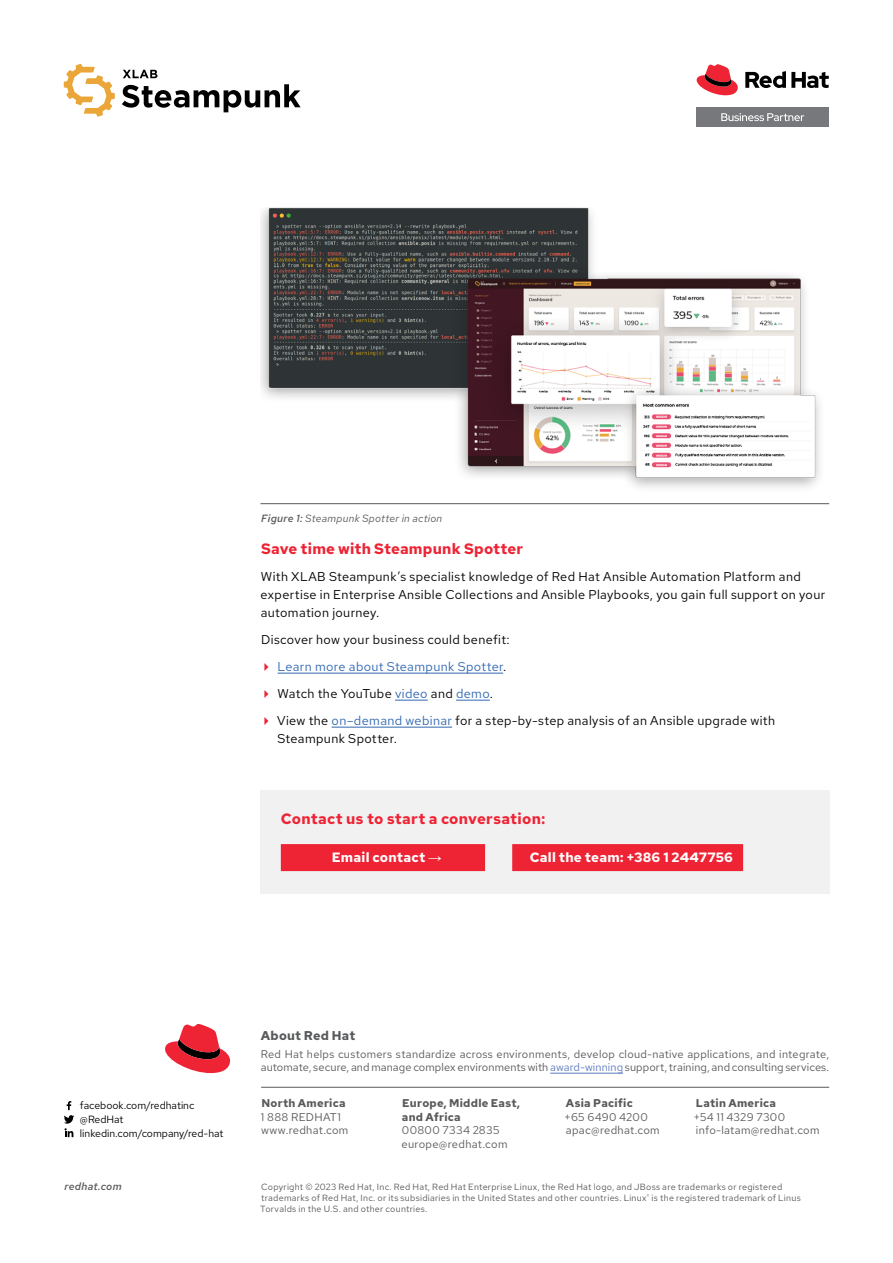
<style>
.page{position:relative;width:893px;height:1263px;background:#fff}
.page>*{position:absolute;margin:0;border:0;box-sizing:border-box;transform-origin:0 0}
.t1{font:700 15px "Red Hat Text";letter-spacing:.015em;color:#ee2435}
.t2{font:700 13.5px "Red Hat Text";letter-spacing:.015em;color:#fff}
.t3{font:12.75px/27px "Red Hat Text";letter-spacing:.03em;color:#000}
.t4{font:700 12.75px "Red Hat Text";letter-spacing:.02em;color:#58595b}
.t5{font:11.25px/13.5px "Red Hat Text";letter-spacing:.025em;color:#58595b}
.t6{font:700 11.25px/13.5px "Red Hat Text";letter-spacing:.025em;color:#58595b}
.t7{font:11.1px/13.4px "Red Hat Text";letter-spacing:.01em;color:#58595b}
.t8{font:10.5px/14.2px "Red Hat Text";color:#000}
.t9{font:italic 10.5px "Red Hat Text";letter-spacing:.025em;color:#58595b}
.t10{font:italic 500 10.5px "Red Hat Text";letter-spacing:.025em;color:#58595b}
.t11{font:9px/11.2px "Red Hat Text";letter-spacing:.03em;color:#58595b}
.s1{font-weight:500}
.s2{color:#3168b2}
.s3{font-family:"Arial";font-weight:400}
.s4{color:#5d7cbe}
</style>
<div class="page">
<hr style="left:261px;top:1087px;width:568px;height:1px;background:#58595b">
<svg style="left:165px;top:1024px;width:65px;height:49px"></svg>
<svg style="left:64px;top:1101px;width:10px;height:36px"></svg>
<hr style="left:550px;top:1073px;width:73px;height:1px;background:#5d7cbe">
<div style="left:260px;top:790px;width:570px;height:103px;background:#f1f1f2"></div>
<div style="left:512px;top:844px;width:231px;height:27px;background:#ee2435"></div>
<div style="left:281px;top:844px;width:204px;height:27px;background:#ee2435"></div>
<hr style="left:278px;top:673px;width:225px;height:1px;background:#3168b2">
<hr style="left:395px;top:700px;width:33px;height:1px;background:#3168b2">
<hr style="left:456px;top:700px;width:34px;height:1px;background:#3168b2">
<hr style="left:332px;top:727px;width:120px;height:1px;background:#3168b2">
<img style="left:260px;top:207px;width:570px;height:297px">
<div style="left:697px;top:107px;width:132px;height:20px;background:#77787b"></div>
<svg style="left:721px;top:113px;width:83px;height:8px"></svg>
<svg style="left:697px;top:64px;width:41px;height:31px"></svg>
<svg style="left:745px;top:71px;width:84px;height:17px"></svg>
<svg style="left:64px;top:64px;width:51px;height:53px"></svg>
<svg style="left:122px;top:84px;width:179px;height:28px"></svg>
<svg style="left:123px;top:70px;width:34px;height:8px"></svg>
<p class="t9" style="left:261px;top:511px;width:183px"><span class="s1">Figure 1:</span> Steampunk Spotter in action</p>
<p class="t1" style="left:261px;top:538px;width:264px">Save time with Steampunk Spotter</p>
<p class="t3" style="left:261px;top:567px;width:566px;line-height:18px">With XLAB Steampunk’s specialist knowledge of Red Hat Ansible Automation Platform and expertise in Enterprise Ansible Collections and Ansible Playbooks, you gain full support on your automation journey.</p>
<p class="t3" style="left:277px;top:625px;width:499px;text-indent:-16px">Discover how your business could benefit:<br><span class="s2">Learn more about Steampunk Spotter</span>.<br>Watch the YouTube <span class="s2">video</span> and <span class="s2">demo</span>.<br>View the <span class="s2">on–demand webinar</span> for a step-by-step analysis of an Ansible upgrade with</p>
<p class="t3" style="left:278px;top:724px;width:121px">Steampunk Spotter.</p>
<p class="t1" style="left:281px;top:809px;width:266px">Contact us to start a conversation:</p>
<p class="t2" style="left:332px;top:848px;width:111px">Email contact <span class="s3">→</span></p>
<p class="t2" style="left:530px;top:848px;width:205px">Call the team: +386 1 2447756</p>
<p class="t8" style="left:80px;top:1098px;width:145px">facebook.com/redhatinc @RedHat linkedin.com/company/red-hat</p>
<p class="t10" style="left:64px;top:1179px;width:59px">redhat.com</p>
<p class="t4" style="left:261px;top:1027px;width:96px">About Red Hat</p>
<p class="t7" style="left:261px;top:1047px;width:570px">Red Hat helps customers standardize across environments, develop cloud-native applications, and integrate, automate, secure, and manage complex environments with <span class="s4">award-winning</span> support, training, and consulting services.</p>
<p class="t6" style="left:261px;top:1096px;width:86px">North America</p>
<p class="t5" style="left:261px;top:1110px;width:89px">1 888 REDHAT1 www.redhat.com</p>
<p class="t6" style="left:402px;top:1096px;width:120px">Europe, Middle East, and Africa</p>
<p class="t5" style="left:401px;top:1123px;width:108px">00800 7334 2835 europe@redhat.com</p>
<p class="t6" style="left:566px;top:1096px;width:68px">Asia Pacific</p>
<p class="t5" style="left:564px;top:1110px;width:97px">+65 6490 4200 apac@redhat.com</p>
<p class="t6" style="left:696px;top:1096px;width:82px">Latin America</p>
<p class="t5" style="left:693px;top:1110px;width:128px">+54 11 4329 7300 info-latam@redhat.com</p>
<p class="t11" style="left:260px;top:1181px;width:542px">Copyright © 2023 Red Hat, Inc. Red Hat, Red Hat Enterprise Linux, the Red Hat logo, and JBoss are trademarks or registered trademarks of Red Hat, Inc. or its subsidiaries in the United States and other countries. Linux<sup>®</sup> is the registered trademark of Linus<br>Torvalds in the U.S. and other countries.</p>
</div>
